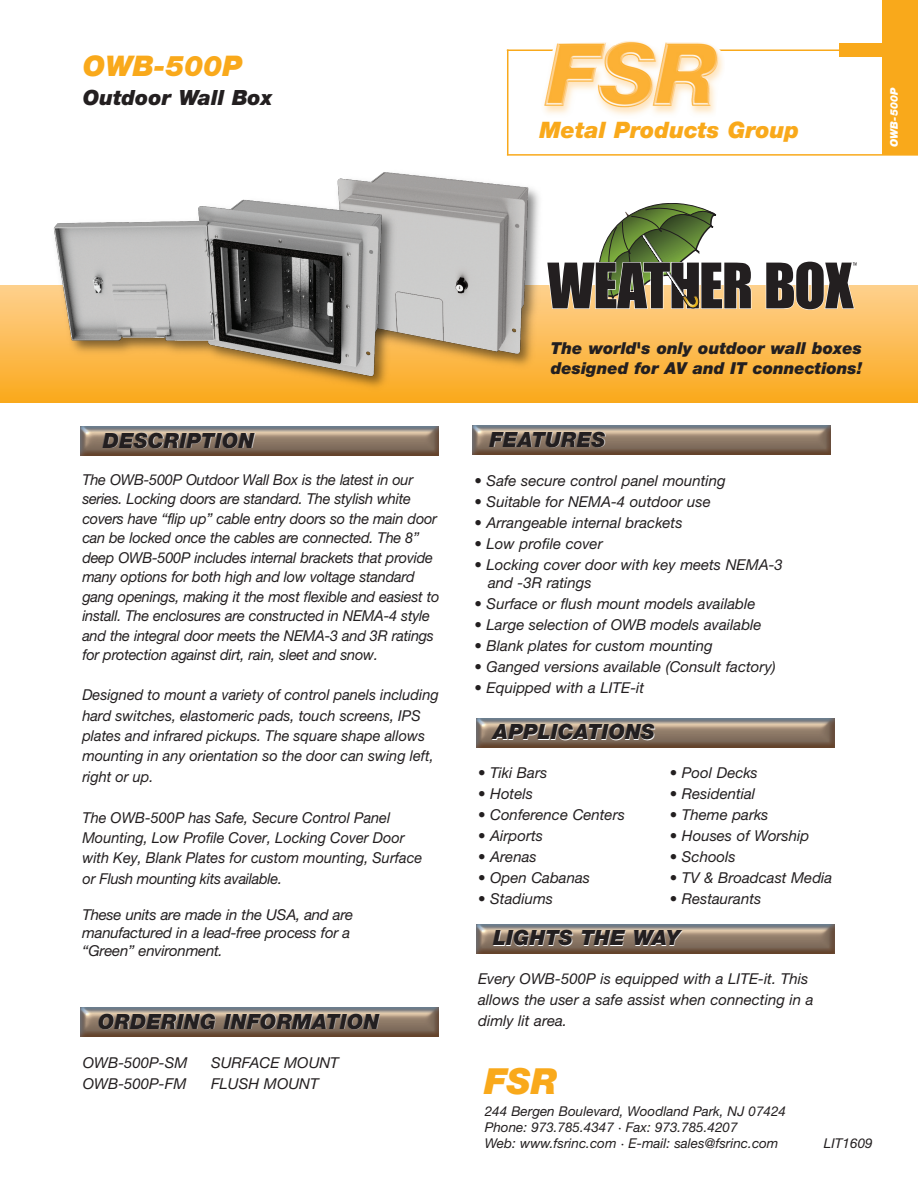
<style>
.page{position:relative;width:918px;height:1188px;background:#fff}
.page>*{position:absolute;margin:0;border:0;box-sizing:border-box;transform-origin:0 0}
.t1{font:italic 900 36px "Helvetica Neue";color:#f9a91b}
.t2{font:italic 900 28.5px "Helvetica Neue";color:#f9a91b}
.t3{font:italic 900 22.65px "Helvetica Neue";color:#f9a91b}
.t4{font:italic 900 21px "Helvetica Neue";color:#231f20}
.t5{font:italic 900 16.5px/19.8px "Helvetica Neue";color:#231f20}
.t6{font:italic 15px/19.5px "Helvetica Neue LT Std";letter-spacing:-.015em;color:#231f20}
.t7{font:italic 15px/18px "Helvetica Neue";color:#231f20}
.t8{font:italic 13.5px/16.2px "Helvetica Neue";color:#231f20}
.t9{font:italic 900 10.5px "Helvetica Neue";color:#fff}
</style>
<div class="page">
<div style="left:0;top:285px;width:918px;height:117px;background:linear-gradient(to bottom,#fed18f,#faa91d)"></div>
<img style="left:472px;top:426px;width:359px;height:29px">
<img style="left:81px;top:452px;width:358px;height:3px">
<hr style="left:507px;top:50px;width:354px;height:1px;background:#f9a91b">
<div style="left:839px;top:43px;width:45px;height:14px;background:#f9a91b"></div>
<img style="left:541px;top:41px;width:184px;height:75px">
<hr style="left:507px;top:50px;width:1px;height:105px;background:#f9a91b">
<hr style="left:507px;top:154px;width:411px;height:2px;background:#f9a91b">
<div style="left:883px;top:0;width:35px;height:155px;background:#f9a91b"></div>
<img style="left:476px;top:719px;width:358px;height:29px">
<img style="left:476px;top:925px;width:358px;height:28px">
<img style="left:81px;top:1008px;width:358px;height:29px">
<svg style="left:765px;top:261px;width:92px;height:49px;background:#655d55"></svg>
<svg style="left:554px;top:203px;width:198px;height:107px"></svg>
<img style="left:448px;top:191px;width:106px;height:188px">
<img style="left:448px;top:179px;width:87px;height:180px">
<img style="left:30px;top:176px;width:418px;height:276px">
<img style="left:38px;top:172px;width:390px;height:260px">
<h2 class="t2" style="left:83px;top:56px;width:161px">OWB-500P</h2>
<h3 class="t4" style="left:83px;top:90px;width:191px">Outdoor Wall Box</h3>
<h3 class="t3" style="left:539px;top:121px;width:261px">Metal Products Group</h3>
<p class="t9" style="left:890px;top:147px;width:60px;rotate:-90deg">OWB-500P</p>
<p class="t5" style="left:551px;top:340px;width:313px">The world's only outdoor wall boxes designed for AV and IT connections!</p>
<h3 class="t4" style="left:103px;top:433px;width:153px">DESCRIPTION</h3>
<h3 class="t4" style="left:490px;top:432px;width:117px">FEATURES</h3>
<p class="t6" style="left:82px;top:471px;width:359px">The OWB-500P Outdoor Wall Box is the latest in our series. Locking doors are standard. The stylish white covers have “flip up” cable entry doors so the main door can be locked once the cables are connected. The 8” deep OWB-500P includes internal brackets that provide many options for both high and low voltage standard gang openings, making it the most flexible and easiest to install. The enclosures are constructed in NEMA-4 style and the integral door meets the NEMA-3 and 3R ratings for protection against dirt, rain, sleet and snow.</p>
<p class="t6" style="left:82px;top:686px;width:358px;line-height:20.4px">Designed to mount a variety of control panels including hard switches, elastomeric pads, touch screens, IPS plates and infrared pickups. The square shape allows mounting in any orientation so the door can swing left, right or up.</p>
<p class="t6" style="left:82px;top:808px;width:342px;line-height:20.4px">The OWB-500P has Safe, Secure Control Panel Mounting, Low Profile Cover, Locking Cover Door with Key, Blank Plates for custom mounting, Surface or Flush mounting kits available.</p>
<p class="t7" style="left:82px;top:907px;width:273px">These units are made in the USA, and are manufactured in a lead-free process for a “Green” environment.</p>
<p class="t7" style="left:475px;top:473px;width:253px">• Safe secure control panel mounting</p>
<p class="t7" style="left:475px;top:494px;width:238px">• Suitable for NEMA-4 outdoor use</p>
<p class="t7" style="left:475px;top:515px;width:210px">• Arrangeable internal brackets</p>
<p class="t7" style="left:475px;top:536px;width:130px">• Low profile cover</p>
<p class="t7" style="left:488px;top:557px;width:296px;text-indent:-14px">• Locking cover door with key meets NEMA-3 and -3R ratings</p>
<p class="t7" style="left:475px;top:596px;width:282px">• Surface or flush mount models available</p>
<p class="t7" style="left:475px;top:617px;width:289px">• Large selection of OWB models available</p>
<p class="t7" style="left:475px;top:638px;width:240px">• Blank plates for custom mounting</p>
<p class="t7" style="left:475px;top:659px;width:303px">• Ganged versions available (Consult factory)</p>
<p class="t7" style="left:475px;top:680px;width:171px">• Equipped with a LITE-it</p>
<h3 class="t4" style="left:493px;top:724px;width:163px">APPLICATIONS</h3>
<p class="t7" style="left:478px;top:766px;width:71px">• Tiki Bars</p>
<p class="t7" style="left:478px;top:787px;width:56px">• Hotels</p>
<p class="t7" style="left:478px;top:808px;width:148px">• Conference Centers</p>
<p class="t7" style="left:478px;top:829px;width:66px">• Airports</p>
<p class="t7" style="left:478px;top:850px;width:60px">• Arenas</p>
<p class="t7" style="left:478px;top:871px;width:113px">• Open Cabanas</p>
<p class="t7" style="left:478px;top:892px;width:76px">• Stadiums</p>
<p class="t7" style="left:670px;top:766px;width:90px">• Pool Decks</p>
<p class="t7" style="left:670px;top:787px;width:87px">• Residential</p>
<p class="t7" style="left:670px;top:808px;width:100px">• Theme parks</p>
<p class="t7" style="left:670px;top:829px;width:141px">• Houses of Worship</p>
<p class="t7" style="left:670px;top:850px;width:67px">• Schools</p>
<p class="t7" style="left:670px;top:871px;width:164px">• TV &amp; Broadcast Media</p>
<p class="t7" style="left:670px;top:892px;width:93px">• Restaurants</p>
<h3 class="t4" style="left:493px;top:930px;width:188px">LIGHTS THE WAY</h3>
<p class="t7" style="left:478px;top:970px;width:337px;line-height:21px">Every OWB-500P is equipped with a LITE-it. This allows the user a safe assist when connecting in a</p>
<h3 class="t4" style="left:98px;top:1014px;width:283px">ORDERING INFORMATION</h3>
<p class="t7" style="left:478px;top:1014px;width:90px">dimly lit area.</p>
<p class="t7" style="left:83px;top:1055px;width:106px">OWB-500P-SM</p>
<p class="t7" style="left:211px;top:1055px;width:129px">SURFACE MOUNT</p>
<p class="t7" style="left:83px;top:1076px;width:105px">OWB-500P-FM</p>
<p class="t7" style="left:211px;top:1076px;width:109px">FLUSH MOUNT</p>
<h1 class="t1" style="left:484px;top:1068px;width:75px">FSR</h1>
<p class="t8" style="left:485px;top:1104px;width:303px">244 Bergen Boulevard, Woodland Park, NJ 07424<br>Phone: 973.785.4347 · Fax: 973.785.4207<br>Web: www.fsrinc.com · E-mail: sales@fsrinc.com</p>
<p class="t8" style="left:824px;top:1137px;width:50px">LIT1609</p>
</div>
